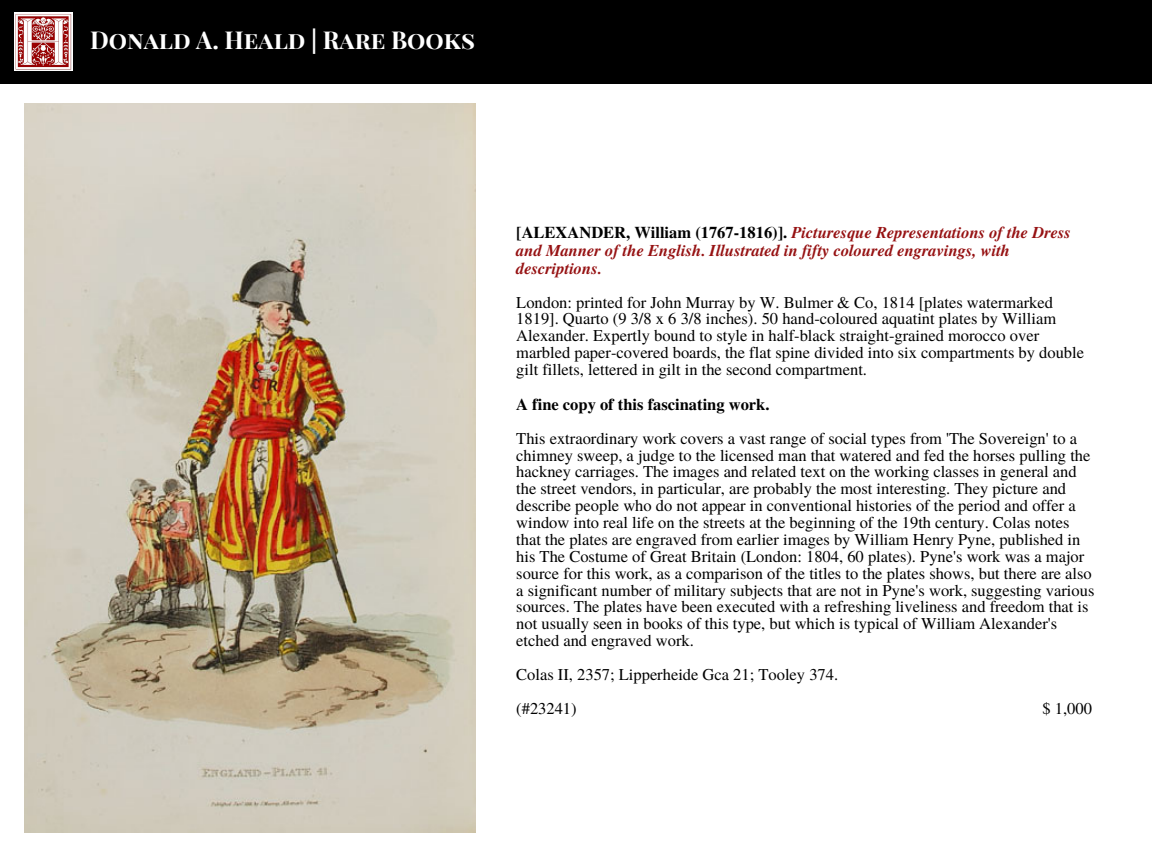
<style>
.page{position:relative;width:1152px;height:864px;background:#fff}
.page>*{position:absolute;margin:0;border:0;box-sizing:border-box;transform-origin:0 0}
.t1{font:700 24.15px "Playfair Display SC";color:#fff}
.t2{font:16.5px/16.8px "Te X Gyre Termes";color:#000}
.t3{font:italic 700 16.5px/18px "Te X Gyre Termes";color:#961213}
.t4{font:700 16.5px "Te X Gyre Termes";color:#000}
.s1{font-style:normal;color:#000}
</style>
<div class="page">
<div style="left:0;top:0;width:1152px;height:82px;background:#000"></div>
<img style="left:14px;top:12px;width:59px;height:59px">
<img style="left:24px;top:103px;width:451px;height:729px">
<h1 class="t1" style="left:90px;top:22px;width:387px">Donald A. Heald | Rare Books</h1>
<h1 class="t1" style="left:87px;top:24px;width:387px">Donald A. Heald | Rare Books</h1>
<p class="t3" style="left:516px;top:223px;width:556px"><span class="s1">[ALEXANDER, William (1767-1816)].</span> Picturesque Representations of the Dress and Manner of the English. Illustrated in fifty coloured engravings, with descriptions.</p>
<p class="t2" style="left:516px;top:293px;width:569px">London: printed for John Murray by W. Bulmer &amp; Co, 1814 [plates watermarked 1819]. Quarto (9 3/8 x 6 3/8 inches). 50 hand-coloured aquatint plates by William Alexander. Expertly bound to style in half-black straight-grained morocco over marbled paper-covered boards, the flat spine divided into six compartments by double gilt fillets, lettered in gilt in the second compartment.</p>
<p class="t4" style="left:516px;top:392px;width:255px">A fine copy of this fascinating work.</p>
<p class="t2" style="left:516px;top:429px;width:580px">This extraordinary work covers a vast range of social types from 'The Sovereign' to a chimney sweep, a judge to the licensed man that watered and fed the horses pulling the hackney carriages. The images and related text on the working classes in general and the street vendors, in particular, are probably the most interesting. They picture and describe people who do not appear in conventional histories of the period and offer a window into real life on the streets at the beginning of the 19th century. Colas notes that the plates are engraved from earlier images by William Henry Pyne, published in his The Costume of Great Britain (London: 1804, 60 plates). Pyne's work was a major source for this work, as a comparison of the titles to the plates shows, but there are also a significant number of military subjects that are not in Pyne's work, suggesting various sources. The plates have been executed with a refreshing liveliness and freedom that is not usually seen in books of this type, but which is typical of William Alexander's etched and engraved work.</p>
<p class="t2" style="left:516px;top:657px;width:323px;line-height:33.8px">Colas II, 2357; Lipperheide Gca 21; Tooley 374. (#23241)</p>
<p class="t2" style="left:1042px;top:699px;width:51px">$ 1,000</p>
</div>
